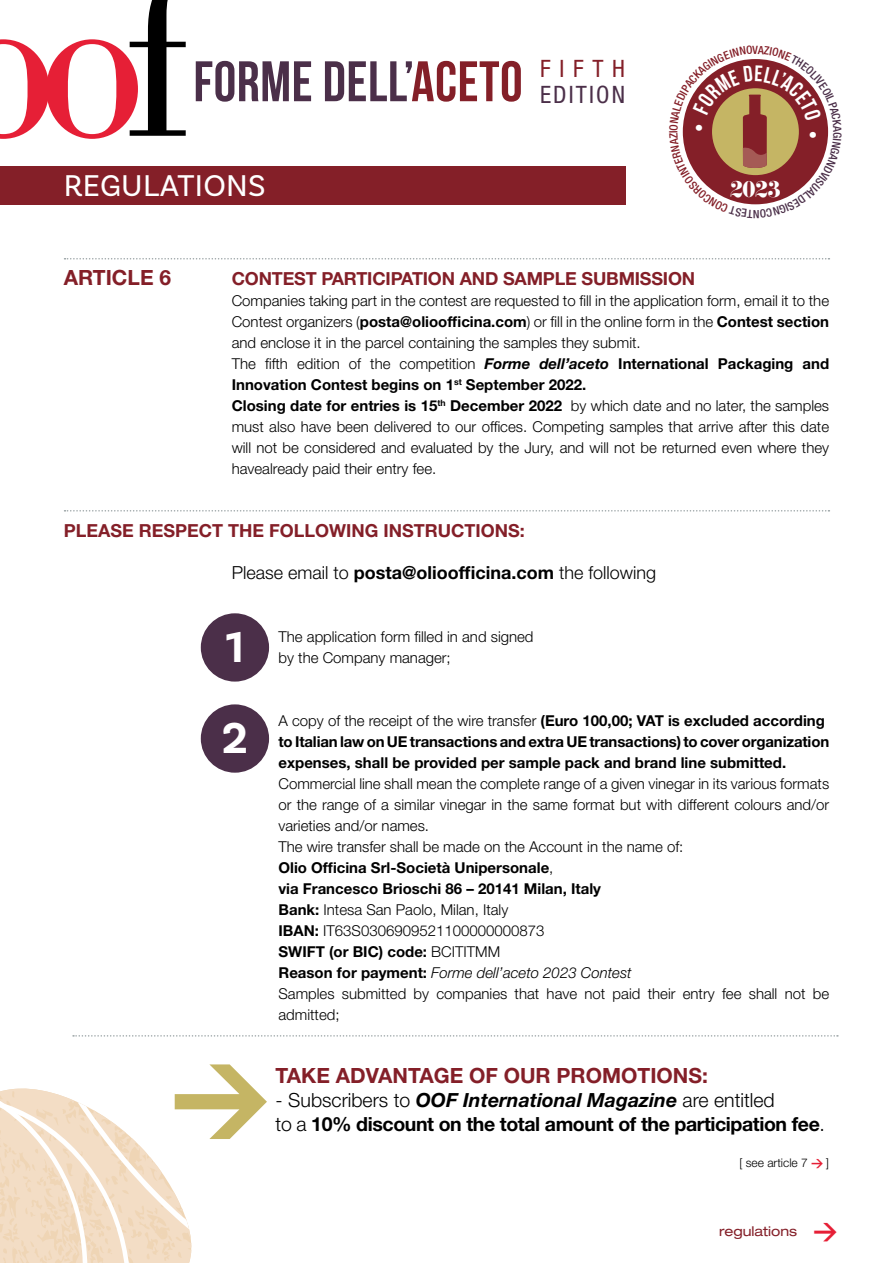
<style>
.page{position:relative;width:893px;height:1263px;background:#fff}
.page>*{position:absolute;margin:0;border:0;box-sizing:border-box;transform-origin:0 0}
.t1{font:900 98.85px "DIN";color:#c5b564}
.t2{font:700 57px "Bebas Neue";letter-spacing:.01em;color:#4b2f49}
.t3{font:700 45.6px/91.1px "Basic Sans";color:#fff}
.t4{font:31.5px "Basic Sans";letter-spacing:.01em;color:#fff}
.t5{font:condensed 24px "Helvetica Neue LT Std";letter-spacing:.09em;color:#4b2f49}
.t6{font:condensed 24px "Helvetica Neue LT Std";letter-spacing:.365em;color:#841f28}
.t7{font:700 24px "DIN";color:#e61f36}
.t8{font:700 21px "Helvetica Neue LT Std";color:#841f28}
.t9{font:19.8px "Eloquent JF";color:#fff}
.t10{font:700 19.5px/24px "Helvetica Neue LT Std";letter-spacing:-.02em;color:#000}
.t11{font:700 18px "Helvetica Neue LT Std";letter-spacing:-.01em;color:#841f28}
.t12{font:300 18px "Helvetica Neue LT Std";color:#000}
.t13{font:300 15px/21px "Helvetica Neue LT Std";color:#000}
.t14{font:700 15px/21px "Helvetica Neue LT Std";letter-spacing:-.01em;color:#000}
.t15{font:expanded 13.5px "Helvetica Neue LT Std";color:#841f28}
.t16{font:300 12px "Helvetica Neue LT Std";color:#000}
.s1{color:#841f28}
.s2{font-weight:700}
.s3{font-weight:700;font-style:italic}
.s4{font-weight:300}
.s5{font-style:italic}
.s6{font-family:"DIN";font-weight:700;color:#e61f36}
</style>
<div class="page">
<svg style="left:65px;top:258px;width:764px;height:1px"></svg>
<div style="left:0;top:167px;width:625px;height:38px;background:#841f28"></div>
<svg style="left:0;top:0;width:186px;height:139px"></svg>
<svg style="left:65px;top:510px;width:764px;height:1px"></svg>
<div style="left:201px;top:613px;width:68px;height:69px;background:#4b2f49;border-radius:50%"></div>
<div style="left:201px;top:704px;width:68px;height:69px;background:#4b2f49;border-radius:50%"></div>
<svg style="left:73px;top:1035px;width:765px;height:1px"></svg>
<svg style="left:0;top:1088px;width:192px;height:175px"></svg>
<svg style="left:682px;top:59px;width:147px;height:146px"></svg>
<h2 class="t2" style="left:193px;top:50px;width:331px">FORME DELL’<span class="s1">ACETO</span></h2>
<h3 class="t6" style="left:540px;top:55px;width:87px">FIFTH</h3>
<h3 class="t5" style="left:540px;top:80px;width:87px">EDITION</h3>
<h3 class="t4" style="left:64px;top:166px;width:204px">REGULATIONS</h3>
<h3 class="t9" style="left:730px;top:176px;width:52px">2023</h3>
<h3 class="t8" style="left:64px;top:265px;width:109px">ARTICLE 6</h3>
<p class="t11" style="left:232px;top:267px;width:465px">CONTEST PARTICIPATION AND SAMPLE SUBMISSION</p>
<p class="t13" style="left:232px;top:290px;width:599px">Companies taking part in the contest are requested to fill in the application form, email it to the Contest organizers (<span class="s2">posta@olioofficina.com</span>) or fill in the online form in the <span class="s2">Contest section </span>and enclose it in the parcel containing the samples they submit.<br>The fifth edition of the competition <span class="s3">Forme dell’aceto</span> <span class="s2">International Packaging and Innovation Contest begins on 1</span><sup>st</sup> <span class="s2">September 2022.<br>Closing date for entries is 15</span><sup>th</sup> <span class="s2">December 2022</span> by which date and no later, the samples must also have been delivered to our offices. Competing samples that arrive after this date will not be considered and evaluated by the Jury, and will not be returned even where they havealready paid their entry fee.</p>
<p class="t11" style="left:64px;top:519px;width:463px">PLEASE RESPECT THE FOLLOWING INSTRUCTIONS:</p>
<p class="t12" style="left:232px;top:562px;width:426px">Please email to <span class="s2">posta@olioofficina.com</span> the following</p>
<h3 class="t3" style="left:222px;top:602px;width:28px">1<br>2</h3>
<p class="t13" style="left:279px;top:626px;width:257px">The application form filled in and signed by the Company manager;</p>
<p class="t14" style="left:279px;top:710px;width:552px"><span class="s4">A copy of the receipt of the wire transfer</span> (Euro 100,00; VAT is excluded according to Italian law on UE transactions and extra UE transactions) to cover organization expenses, shall be provided per sample pack and brand line submitted.</p>
<p class="t13" style="left:279px;top:773px;width:552px">Commercial line shall mean the complete range of a given vinegar in its various formats or the range of a similar vinegar in the same format but with different colours and/or varieties and/or names.<br>The wire transfer shall be made on the Account in the name of:<br><span class="s2">Olio Officina Srl-Società Unipersonale</span>,<br><span class="s2">via Francesco Brioschi 86 – 20141 Milan, Italy<br>Bank:</span> Intesa San Paolo, Milan, Italy<br><span class="s2">IBAN:</span> IT63S0306909521100000000873<br><span class="s2">SWIFT (or BIC) code:</span> BCITITMM<br><span class="s2">Reason for payment:</span> <span class="s5">Forme dell’aceto 2023 Contest<br></span>Samples submitted by companies that have not paid their entry fee shall not be admitted;</p>
<h1 class="t1" style="left:170px;top:1029px;width:103px">&gt;</h1>
<h3 class="t8" style="left:276px;top:1063px;width:434px">TAKE ADVANTAGE OF OUR PROMOTIONS:</h3>
<h3 class="t10" style="left:276px;top:1088px;width:551px"><span class="s4">- Subscribers to</span> <span class="s5">OOF International Magazine</span> <span class="s4">are entitled<br>to a</span> 10% discount on the total amount of the participation fee<span class="s4">.</span></h3>
<p class="t16" style="left:740px;top:1155px;width:91px">[ see article 7 <span class="s6">&gt;</span> ]</p>
<p class="t15" style="left:719px;top:1223px;width:80px">regulations</p>
<h3 class="t7" style="left:813px;top:1214px;width:26px">&gt;</h3>
</div>
